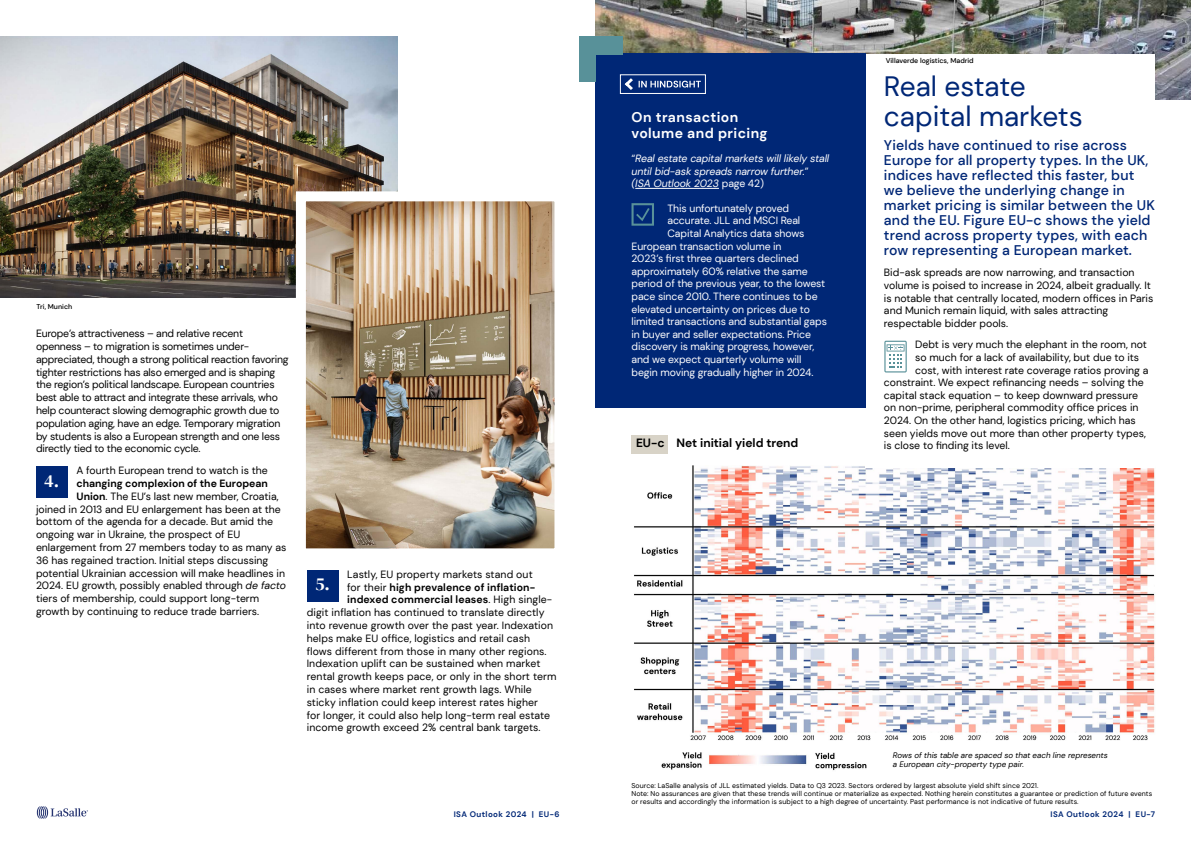
<style>
.page{position:relative;width:1191px;height:842px;background:#fff}
.page>*{position:absolute;margin:0;border:0;box-sizing:border-box;transform-origin:0 0}
.t1{font:28px/30px "DM Sans";color:#002776}
.t2{font:18px "DM Serif Display";color:#fff}
.t3{font:500 14px/15px "DM Sans";letter-spacing:.01em;color:#002776}
.t4{font:700 14px/16px "DM Sans";letter-spacing:.03em;color:#fff}
.t5{font:700 12px "DM Sans";color:#000}
.t6{font:10.5px/12.6px "DM Sans";color:#000}
.t7{font:10.5px "DM Sans";letter-spacing:-.01em;color:#fff}
.t8{font:10.5px/12.8px "DM Sans";letter-spacing:-.02em;color:#000}
.t9{font:700 10.5px "DM Sans";letter-spacing:.005em;color:#000}
.t10{font:italic 10.5px/12.6px "DM Sans";letter-spacing:-.01em;color:#fff}
.t11{font:italic 8px/9px "DM Sans";color:#000}
.t12{font:700 8px "DM Sans";letter-spacing:.05em;color:#002776}
.t13{font:7px/8px "DM Sans";letter-spacing:.01em;color:#000}
.t14{font:500 7px "DM Sans";color:#000}
.s1{font-weight:700}
.s2{font-style:italic}
.s3{font-weight:400}
.s4{font-style:normal}
</style>
<div class="page">
<svg style="left:37px;top:806px;width:51px;height:13px"></svg>
<img style="left:595px;top:0;width:596px;height:99px">
<div style="left:36px;top:467px;width:32px;height:31px;background:#002776"></div>
<div style="left:307px;top:570px;width:31px;height:31px;background:#002776"></div>
<img style="left:634px;top:465px;width:521px;height:306px">
<div style="left:631px;top:435px;width:36px;height:18px;background:#d8d3c7"></div>
<img style="left:0;top:36px;width:397px;height:262px">
<img style="left:307px;top:202px;width:246px;height:345px">
<div style="left:296px;top:191px;width:268px;height:367px;border:10px solid #fff"></div>
<div style="left:866px;top:54px;width:289px;height:414px;background:#fff"></div>
<svg style="left:884px;top:341px;width:22px;height:31px"></svg>
<div style="left:595px;top:54px;width:271px;height:354px;background:#002776"></div>
<hr style="left:635px;top:188px;width:84px;height:1px;background:#fff">
<div style="left:620px;top:75px;width:85px;height:19px;border:1px solid #fff"></div>
<svg style="left:625px;top:78px;width:76px;height:12px"></svg>
<svg style="left:631px;top:203px;width:23px;height:23px"></svg>
<div style="left:579px;top:36px;width:16px;height:46px;background:#589199"></div>
<div style="left:579px;top:36px;width:43px;height:18px;background:#589199"></div>
<p class="t14" style="left:37px;top:302px;width:37px">Tri, Munich</p>
<p class="t8" style="left:36px;top:327px;width:254px">Europe’s attractiveness – and relative recent openness – to migration is sometimes under&shy;appreciated, though a strong political reaction favoring tighter restrictions has also emerged and is shaping the region’s political landscape. European countries best able to attract and integrate these arrivals, who help counteract slowing demographic growth due to population aging, have an edge. Temporary migration by students is also a European strength and one less directly tied to the economic cycle.</p>
<p class="t6" style="left:76px;top:464px;width:193px">A fourth European trend to watch is the</p>
<p class="t9" style="left:76px;top:477px;width:193px">changing complexion of the European</p>
<p class="t6" style="left:76px;top:490px;width:204px"><span class="s1">Union</span>. The EU’s last new member, Croatia,</p>
<p class="t6" style="left:36px;top:502px;width:246px">joined in 2013 and EU enlargement has been at the</p>
<p class="t6" style="left:36px;top:515px;width:238px">bottom of the agenda for a decade. But amid the</p>
<p class="t6" style="left:36px;top:528px;width:206px">ongoing war in Ukraine, the prospect of EU</p>
<p class="t6" style="left:36px;top:541px;width:252px">enlargement from 27 members today to as many as</p>
<p class="t6" style="left:36px;top:554px;width:234px">36 has regained traction. Initial steps discussing</p>
<p class="t6" style="left:36px;top:566px;width:250px">potential Ukrainian accession will make headlines in</p>
<p class="t6" style="left:36px;top:579px;width:251px">2024. EU growth, possibly enabled through <span class="s2">de facto</span></p>
<p class="t6" style="left:36px;top:592px;width:225px">tiers of membership, could support long-term</p>
<p class="t6" style="left:36px;top:605px;width:225px">growth by continuing to reduce trade barriers.</p>
<h2 class="t2" style="left:44px;top:470px;width:17px">4.</h2>
<p class="t6" style="left:347px;top:568px;width:187px">Lastly, EU property markets stand out</p>
<p class="t9" style="left:347px;top:580px;width:189px"><span class="s3">for their</span> high prevalence of inflation-</p>
<p class="t9" style="left:347px;top:593px;width:206px">indexed commercial leases<span class="s3">. High single-</span></p>
<p class="t6" style="left:307px;top:606px;width:239px">digit inflation has continued to translate directly</p>
<p class="t6" style="left:307px;top:619px;width:248px">into revenue growth over the past year. Indexation</p>
<p class="t6" style="left:307px;top:632px;width:225px">helps make EU office, logistics and retail cash</p>
<p class="t6" style="left:307px;top:645px;width:241px">flows different from those in many other regions.</p>
<p class="t6" style="left:307px;top:657px;width:235px">Indexation uplift can be sustained when market</p>
<p class="t6" style="left:307px;top:670px;width:251px">rental growth keeps pace, or only in the short term</p>
<p class="t6" style="left:307px;top:683px;width:227px">in cases where market rent growth lags. While</p>
<p class="t6" style="left:307px;top:696px;width:233px">sticky inflation could keep interest rates higher</p>
<p class="t6" style="left:307px;top:709px;width:245px">for longer, it could also help long-term real estate</p>
<p class="t6" style="left:307px;top:721px;width:235px">income growth exceed 2% central bank targets.</p>
<h2 class="t2" style="left:315px;top:573px;width:16px">5.</h2>
<h3 class="t4" style="left:631px;top:109px;width:138px">On transaction volume and pricing</h3>
<p class="t10" style="left:631px;top:152px;width:199px"><span class="s4">“</span>Real estate capital markets will likely stall until bid-ask spreads narrow further.<span class="s4">” </span>(ISA Outlook 2023 <span class="s4">page 42)</span></p>
<p class="t7" style="left:667px;top:202px;width:123px">This unfortunately proved</p>
<p class="t7" style="left:667px;top:214px;width:134px">accurate. JLL and MSCI Real</p>
<p class="t7" style="left:667px;top:227px;width:138px">Capital Analytics data shows</p>
<p class="t7" style="left:631px;top:239px;width:152px">European transaction volume in</p>
<p class="t7" style="left:631px;top:252px;width:169px">2023’s first three quarters declined</p>
<p class="t7" style="left:631px;top:265px;width:178px">approximately 60% relative the same</p>
<p class="t7" style="left:631px;top:277px;width:195px">period of the previous year, to the lowest</p>
<p class="t7" style="left:631px;top:290px;width:188px">pace since 2010. There continues to be</p>
<p class="t7" style="left:631px;top:302px;width:180px">elevated uncertainty on prices due to</p>
<p class="t7" style="left:631px;top:315px;width:197px">limited transactions and substantial gaps</p>
<p class="t7" style="left:631px;top:328px;width:181px">in buyer and seller expectations. Price</p>
<p class="t7" style="left:631px;top:340px;width:184px">discovery is making progress, however,</p>
<p class="t7" style="left:631px;top:353px;width:171px">and we expect quarterly volume will</p>
<p class="t7" style="left:631px;top:365px;width:183px">begin moving gradually higher in 2024.</p>
<p class="t5" style="left:636px;top:436px;width:164px">EU-c Net initial yield trend</p>
<p class="t14" style="left:885px;top:56px;width:89px">Villaverde logistics, Madrid</p>
<h1 class="t1" style="left:884px;top:71px;width:200px">Real estate capital markets</h1>
<p class="t3" style="left:884px;top:137px;width:272px">Yields have continued to rise across Europe for all property types. In the UK, indices have reflected this faster, but we believe the underlying change in market pricing is similar between the UK and the EU. Figure EU-c shows the yield trend across property types, with each row representing a European market.</p>
<p class="t6" style="left:884px;top:266px;width:271px">Bid-ask spreads are now narrowing, and transaction volume is poised to increase in 2024, albeit gradually. It is notable that centrally located, modern offices in Paris and Munich remain liquid, with sales attracting respectable bidder pools.</p>
<p class="t6" style="left:915px;top:338px;width:233px">Debt is very much the elephant in the room, not</p>
<p class="t6" style="left:915px;top:351px;width:225px">so much for a lack of availability, but due to its</p>
<p class="t6" style="left:915px;top:364px;width:235px">cost, with interest rate coverage ratios proving a</p>
<p class="t6" style="left:884px;top:376px;width:261px">constraint. We expect refinancing needs – solving the</p>
<p class="t6" style="left:884px;top:389px;width:256px">capital stack equation – to keep downward pressure</p>
<p class="t6" style="left:884px;top:401px;width:256px">on non-prime, peripheral commodity office prices in</p>
<p class="t6" style="left:884px;top:414px;width:253px">2024. On the other hand, logistics pricing, which has</p>
<p class="t6" style="left:884px;top:427px;width:263px">seen yields move out more than other property types,</p>
<p class="t6" style="left:884px;top:439px;width:127px">is close to finding its level.</p>
<p class="t11" style="left:893px;top:750px;width:216px">Rows of this table are spaced so that each line represents a European city-property type pair.</p>
<p class="t13" style="left:631px;top:782px;width:522px">Source: LaSalle analysis of JLL estimated yields. Data to Q3 2023. Sectors ordered by largest absolute yield shift since 2021.<br>Note: No assurances are given that these trends will continue or materialize as expected. Nothing herein constitutes a guarantee or prediction of future events or results and accordingly the information is subject to a high degree of uncertainty. Past performance is not indicative of future results.</p>
<p class="t12" style="left:454px;top:809px;width:107px">ISA Outlook 2024 | EU-6</p>
<p class="t12" style="left:1050px;top:809px;width:106px">ISA Outlook 2024 | EU-7</p>
</div>
